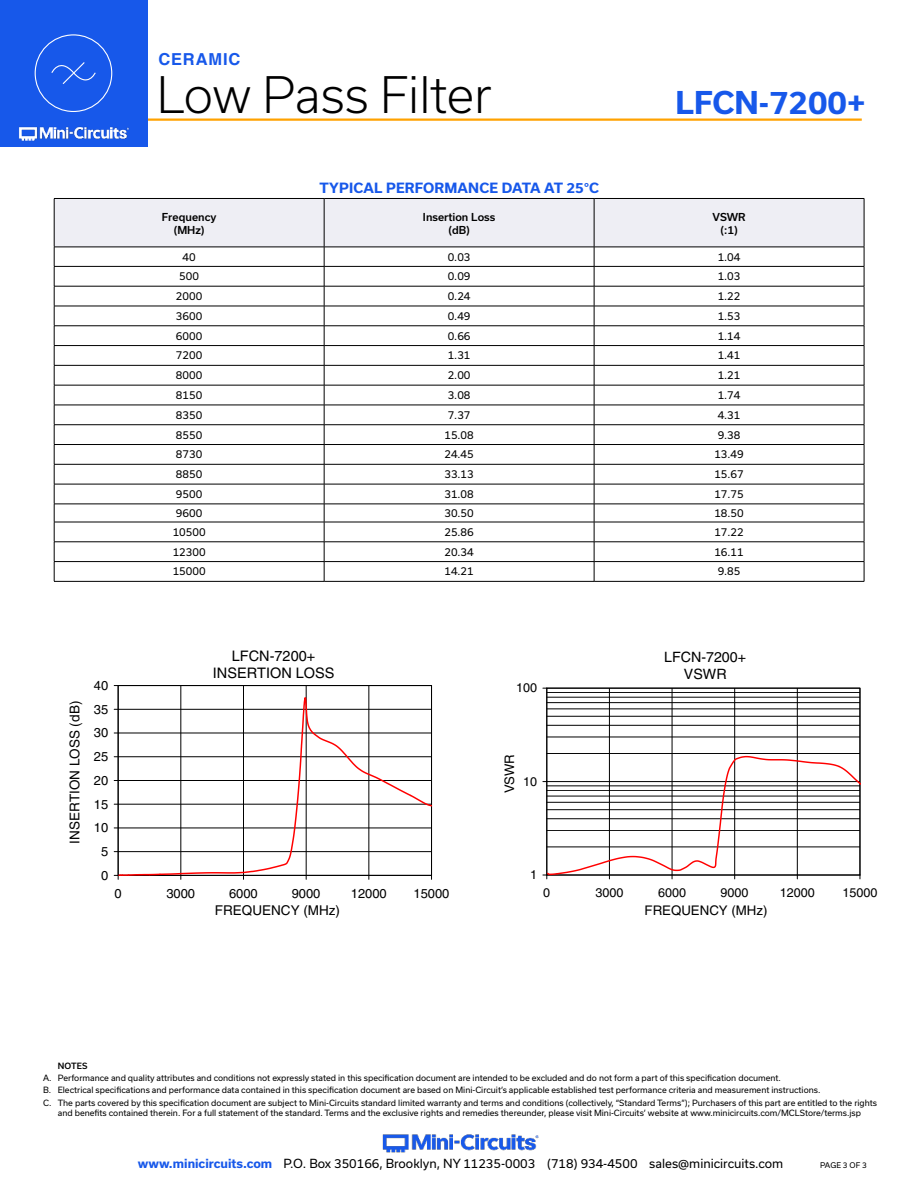
<style>
.page{position:relative;width:918px;height:1188px;background:#fff}
.page>*{position:absolute;margin:0;border:0;box-sizing:border-box;transform-origin:0 0}
.t1{font:300 48px "Usual";color:#000}
.t2{font:700 30px "Usual";color:#1758ea}
.t3{font:700 16.5px "Helvetica";letter-spacing:.05em;color:#1758ea}
.t4{font:14.55px/17.2px "Helvetica";color:#000;text-align:center}
.t5{font:14.25px/17px "Helvetica";color:#000;text-align:center}
.t6{font:13.5px "Helvetica";color:#000}
.t7{font:700 13.5px "Usual";letter-spacing:.015em;color:#1758ea}
.t8{font:13.2px "Helvetica";color:#000}
.t9{font:12.9px "Helvetica";color:#000}
.t10{font:12.6px "Helvetica";color:#000}
.t11{font:12px "Usual";color:#000}
.t12{font:10.5px "Usual";color:#000}
.t13{font:500 10.5px/12.6px "Usual";color:#000;text-align:center}
.t14{font:8.25px/12.1px "Usual";color:#000}
.t15{font:500 8.25px "Usual";letter-spacing:.015em;color:#000}
.t16{font:7.5px "Usual";color:#000}
.s1{font-weight:700;color:#1758ea}
</style>
<div class="page">
<img style="left:382px;top:1134px;width:157px;height:19px">
<hr style="left:129px;top:118px;width:733px;height:3px;background:#ffa200">
<div style="left:0;top:0;width:147px;height:147px;background:#1758ea"></div>
<img style="left:19px;top:126px;width:110px;height:15px">
<div style="left:35px;top:34px;width:77px;height:78px;border:1px solid #fff;border-radius:50%"></div>
<svg style="left:51px;top:62px;width:45px;height:22px"></svg>
<hr style="left:54px;top:581px;width:270px;height:1px;background:#000">
<hr style="left:324px;top:581px;width:270px;height:1px;background:#000">
<hr style="left:594px;top:581px;width:270px;height:1px;background:#000">
<svg style="left:54px;top:198px;width:811px;height:383px"></svg>
<hr style="left:118px;top:851px;width:314px;height:1px;background:#000">
<hr style="left:118px;top:827px;width:314px;height:1px;background:#000">
<hr style="left:118px;top:804px;width:314px;height:1px;background:#000">
<hr style="left:118px;top:780px;width:314px;height:1px;background:#000">
<hr style="left:118px;top:756px;width:314px;height:1px;background:#000">
<hr style="left:118px;top:732px;width:314px;height:1px;background:#000">
<hr style="left:118px;top:709px;width:314px;height:1px;background:#000">
<hr style="left:180px;top:686px;width:1px;height:189px;background:#000">
<hr style="left:243px;top:686px;width:1px;height:189px;background:#000">
<hr style="left:306px;top:686px;width:1px;height:189px;background:#000">
<hr style="left:368px;top:686px;width:1px;height:189px;background:#000">
<hr style="left:118px;top:686px;width:1px;height:189px;background:#000">
<hr style="left:118px;top:875px;width:314px;height:1px;background:#000">
<svg style="left:114px;top:874px;width:44px;height:5px"></svg>
<svg style="left:158px;top:696px;width:255px;height:180px"></svg>
<svg style="left:410px;top:795px;width:22px;height:12px"></svg>
<hr style="left:547px;top:753px;width:313px;height:1px;background:#000">
<hr style="left:547px;top:737px;width:313px;height:1px;background:#000">
<hr style="left:547px;top:725px;width:313px;height:1px;background:#000">
<hr style="left:547px;top:716px;width:313px;height:1px;background:#000">
<hr style="left:547px;top:709px;width:313px;height:1px;background:#000">
<hr style="left:547px;top:702px;width:313px;height:1px;background:#000">
<hr style="left:547px;top:697px;width:313px;height:1px;background:#000">
<hr style="left:547px;top:692px;width:313px;height:1px;background:#000">
<hr style="left:609px;top:688px;width:1px;height:187px;background:#000">
<hr style="left:672px;top:688px;width:1px;height:187px;background:#000">
<hr style="left:734px;top:688px;width:1px;height:187px;background:#000">
<hr style="left:797px;top:688px;width:1px;height:187px;background:#000">
<hr style="left:547px;top:688px;width:1px;height:187px;background:#000">
<svg style="left:543px;top:755px;width:317px;height:124px"></svg>
<h3 class="t3" style="left:158px;top:49px;width:83px">CERAMIC</h3>
<h1 class="t1" style="left:157px;top:68px;width:336px">Low Pass Filter</h1>
<h3 class="t7" style="left:320px;top:182px;width:281px">TYPICAL PERFORMANCE DATA AT 25°C</h3>
<h2 class="t2" style="left:676px;top:86px;width:191px">LFCN-7200+</h2>
<p class="t13" style="left:162px;top:212px;width:56px">Frequency (MHz)</p>
<p class="t13" style="left:423px;top:212px;width:74px">Insertion Loss (dB)</p>
<p class="t13" style="left:712px;top:212px;width:35px">VSWR (:1)</p>
<p class="t12" style="left:183px;top:252px;width:15px">40</p>
<p class="t12" style="left:448px;top:252px;width:24px">0.03</p>
<p class="t12" style="left:718px;top:252px;width:24px">1.04</p>
<p class="t12" style="left:179px;top:271px;width:21px">500</p>
<p class="t12" style="left:448px;top:271px;width:24px">0.09</p>
<p class="t12" style="left:718px;top:271px;width:24px">1.03</p>
<p class="t12" style="left:176px;top:291px;width:28px">2000</p>
<p class="t12" style="left:448px;top:291px;width:24px">0.24</p>
<p class="t12" style="left:718px;top:291px;width:24px">1.22</p>
<p class="t12" style="left:176px;top:311px;width:28px">3600</p>
<p class="t12" style="left:448px;top:311px;width:24px">0.49</p>
<p class="t12" style="left:718px;top:311px;width:24px">1.53</p>
<p class="t12" style="left:176px;top:331px;width:28px">6000</p>
<p class="t12" style="left:448px;top:331px;width:24px">0.66</p>
<p class="t12" style="left:718px;top:331px;width:24px">1.14</p>
<p class="t12" style="left:176px;top:350px;width:28px">7200</p>
<p class="t12" style="left:448px;top:350px;width:24px">1.31</p>
<p class="t12" style="left:718px;top:350px;width:24px">1.41</p>
<p class="t12" style="left:176px;top:370px;width:28px">8000</p>
<p class="t12" style="left:448px;top:370px;width:24px">2.00</p>
<p class="t12" style="left:718px;top:370px;width:24px">1.21</p>
<p class="t12" style="left:176px;top:390px;width:28px">8150</p>
<p class="t12" style="left:448px;top:390px;width:24px">3.08</p>
<p class="t12" style="left:718px;top:390px;width:24px">1.74</p>
<p class="t12" style="left:176px;top:410px;width:28px">8350</p>
<p class="t12" style="left:448px;top:410px;width:24px">7.37</p>
<p class="t12" style="left:718px;top:410px;width:24px">4.31</p>
<p class="t12" style="left:176px;top:429px;width:28px">8550</p>
<p class="t12" style="left:444px;top:429px;width:31px">15.08</p>
<p class="t12" style="left:718px;top:429px;width:24px">9.38</p>
<p class="t12" style="left:176px;top:449px;width:28px">8730</p>
<p class="t12" style="left:444px;top:449px;width:31px">24.45</p>
<p class="t12" style="left:714px;top:449px;width:31px">13.49</p>
<p class="t12" style="left:176px;top:469px;width:28px">8850</p>
<p class="t12" style="left:444px;top:469px;width:31px">33.13</p>
<p class="t12" style="left:714px;top:469px;width:31px">15.67</p>
<p class="t12" style="left:176px;top:489px;width:28px">9500</p>
<p class="t12" style="left:444px;top:489px;width:31px">31.08</p>
<p class="t12" style="left:714px;top:489px;width:31px">17.75</p>
<p class="t12" style="left:176px;top:508px;width:28px">9600</p>
<p class="t12" style="left:444px;top:508px;width:31px">30.50</p>
<p class="t12" style="left:714px;top:508px;width:31px">18.50</p>
<p class="t12" style="left:173px;top:527px;width:34px">10500</p>
<p class="t12" style="left:444px;top:527px;width:31px">25.86</p>
<p class="t12" style="left:714px;top:527px;width:31px">17.22</p>
<p class="t12" style="left:173px;top:547px;width:34px">12300</p>
<p class="t12" style="left:444px;top:547px;width:31px">20.34</p>
<p class="t12" style="left:714px;top:547px;width:31px">16.11</p>
<p class="t12" style="left:173px;top:566px;width:34px">15000</p>
<p class="t12" style="left:444px;top:566px;width:31px">14.21</p>
<p class="t12" style="left:718px;top:566px;width:24px">9.85</p>
<h3 class="t6" style="left:70px;top:844px;width:144px;rotate:-90deg">INSERTION LOSS (dB)</h3>
<h3 class="t9" style="left:94px;top:680px;width:16px">40</h3>
<h3 class="t9" style="left:94px;top:704px;width:16px">35</h3>
<h3 class="t9" style="left:94px;top:728px;width:16px">30</h3>
<h3 class="t9" style="left:94px;top:752px;width:16px">25</h3>
<h3 class="t9" style="left:94px;top:775px;width:16px">20</h3>
<h3 class="t9" style="left:94px;top:799px;width:16px">15</h3>
<h3 class="t9" style="left:94px;top:823px;width:16px">10</h3>
<h3 class="t9" style="left:101px;top:846px;width:9px">5</h3>
<h3 class="t9" style="left:101px;top:870px;width:9px">0</h3>
<h3 class="t4" style="left:213px;top:648px;width:123px">LFCN-7200+<br>INSERTION LOSS</h3>
<h3 class="t9" style="left:115px;top:889px;width:9px">0</h3>
<h3 class="t9" style="left:166px;top:889px;width:30px">3000</h3>
<h3 class="t9" style="left:229px;top:889px;width:30px">6000</h3>
<h3 class="t9" style="left:292px;top:889px;width:30px">9000</h3>
<h3 class="t9" style="left:351px;top:889px;width:37px">12000</h3>
<h3 class="t9" style="left:414px;top:889px;width:37px">15000</h3>
<h3 class="t6" style="left:215px;top:905px;width:127px">FREQUENCY (MHz)</h3>
<h3 class="t10" style="left:516px;top:683px;width:22px">100</h3>
<h3 class="t8" style="left:504px;top:793px;width:41px;rotate:-90deg">VSWR</h3>
<h3 class="t10" style="left:523px;top:777px;width:15px">10</h3>
<h3 class="t10" style="left:530px;top:870px;width:8px">1</h3>
<h3 class="t5" style="left:664px;top:650px;width:83px">LFCN-7200+<br>VSWR</h3>
<h3 class="t10" style="left:543px;top:888px;width:8px">0</h3>
<h3 class="t10" style="left:595px;top:888px;width:29px">3000</h3>
<h3 class="t10" style="left:658px;top:888px;width:29px">6000</h3>
<h3 class="t10" style="left:721px;top:888px;width:29px">9000</h3>
<h3 class="t10" style="left:780px;top:888px;width:36px">12000</h3>
<h3 class="t10" style="left:842px;top:888px;width:36px">15000</h3>
<h3 class="t8" style="left:645px;top:905px;width:125px">FREQUENCY (MHz)</h3>
<p class="t15" style="left:58px;top:1061px;width:31px">NOTES</p>
<p class="t14" style="left:43px;top:1073px;width:835px">A. Performance and quality attributes and conditions not expressly stated in this specification document are intended to be excluded and do not form a part of this specification document.<br>B. Electrical specifications and performance data contained in this specification document are based on Mini-Circuit’s applicable established test performance criteria and measurement instructions.<br>C. The parts covered by this specification document are subject to Mini-Circuits standard limited warranty and terms and conditions (collectively, “Standard Terms”); Purchasers of this part are entitled to the rights</p>
<p class="t14" style="left:58px;top:1107px;width:805px">and benefits contained therein. For a full statement of the standard. Terms and the exclusive rights and remedies thereunder, please visit Mini-Circuits’ website at www.minicircuits.com/MCLStore/terms.jsp</p>
<h3 class="t11" style="left:138px;top:1159px;width:647px"><span class="s1">www.minicircuits.com</span> P.O. Box 350166, Brooklyn, NY 11235-0003 (718) 934-4500 sales@minicircuits.com</h3>
<p class="t16" style="left:820px;top:1162px;width:48px">PAGE 3 OF 3</p>
</div>
